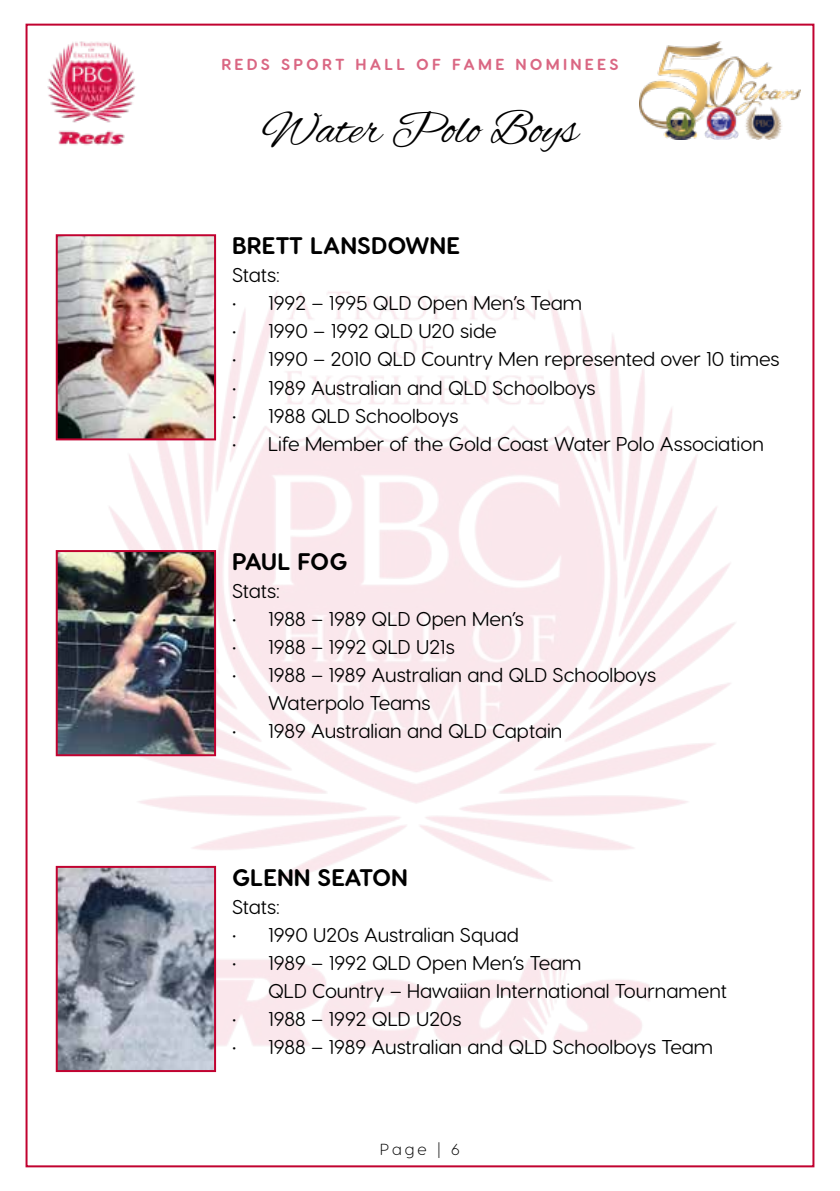
<style>
.page{position:relative;width:840px;height:1191px;background:#fff}
.page>*{position:absolute;margin:0;border:0;box-sizing:border-box;transform-origin:0 0}
.t1{font:48px "Alex Brush";color:#000}
.t2{font:700 24px "Visby Round CF";color:#000}
.t3{font:20px/28px "Visby Round CF";color:#000}
.t4{font:700 16px "Visby Round CF";letter-spacing:.2em;color:#da6783}
.t5{font:300 16px "Visby Round CF";color:#000}
</style>
<div class="page">
<img style="left:55px;top:234px;width:680px;height:839px">
<img style="left:639px;top:42px;width:160px;height:98px">
<img style="left:47px;top:41px;width:89px;height:105px">
<img style="left:59px;top:237px;width:154px;height:200px">
<div style="left:56px;top:234px;width:160px;height:206px;border:2px solid #c10230"></div>
<img style="left:59px;top:869px;width:154px;height:200px">
<div style="left:56px;top:866px;width:160px;height:206px;border:2px solid #c10230"></div>
<img style="left:59px;top:553px;width:154px;height:200px">
<div style="left:56px;top:550px;width:160px;height:206px;border:2px solid #c10230"></div>
<p class="t4" style="left:221px;top:54px;width:398px">REDS SPORT HALL OF FAME NOMINEES</p>
<h1 class="t1" style="left:262px;top:102px;width:317px">Water Polo Boys</h1>
<p class="t2" style="left:232px;top:231px;width:229px">BRETT LANSDOWNE</p>
<p class="t3" style="left:232px;top:261px;width:49px">Stats:</p>
<p class="t3" style="left:232px;top:289px;width:351px">• 1992 – 1995 QLD Open Men’s Team</p>
<p class="t3" style="left:232px;top:317px;width:266px">• 1990 – 1992 QLD U20 side</p>
<p class="t3" style="left:232px;top:345px;width:549px">• 1990 – 2010 QLD Country Men represented over 10 times</p>
<p class="t3" style="left:232px;top:373px;width:365px">• 1989 Australian and QLD Schoolboys</p>
<p class="t3" style="left:232px;top:401px;width:228px">• 1988 QLD Schoolboys</p>
<p class="t3" style="left:232px;top:429px;width:533px">• Life Member of the Gold Coast Water Polo Association</p>
<p class="t2" style="left:232px;top:546px;width:117px">PAUL FOG</p>
<p class="t3" style="left:232px;top:577px;width:49px">Stats:</p>
<p class="t3" style="left:232px;top:605px;width:293px">• 1988 – 1989 QLD Open Men’s</p>
<p class="t3" style="left:232px;top:633px;width:224px">• 1988 – 1992 QLD U21s</p>
<p class="t3" style="left:268px;top:661px;width:389px;text-indent:-36px">• 1988 – 1989 Australian and QLD Schoolboys<br>Waterpolo Teams</p>
<p class="t3" style="left:232px;top:717px;width:332px">• 1989 Australian and QLD Captain</p>
<p class="t2" style="left:232px;top:862px;width:177px">GLENN SEATON</p>
<p class="t3" style="left:232px;top:892px;width:49px">Stats:</p>
<p class="t3" style="left:232px;top:920px;width:288px">• 1990 U20s Australian Squad</p>
<p class="t3" style="left:268px;top:948px;width:460px;text-indent:-36px">• 1989 – 1992 QLD Open Men’s Team<br>QLD Country – Hawaiian International Tournament</p>
<p class="t3" style="left:232px;top:1004px;width:231px">• 1988 – 1992 QLD U20s</p>
<p class="t3" style="left:232px;top:1032px;width:482px">• 1988 – 1989 Australian and QLD Schoolboys Team</p>
<p class="t5" style="left:380px;top:1139px;width:81px">Page | 6</p>
</div>
